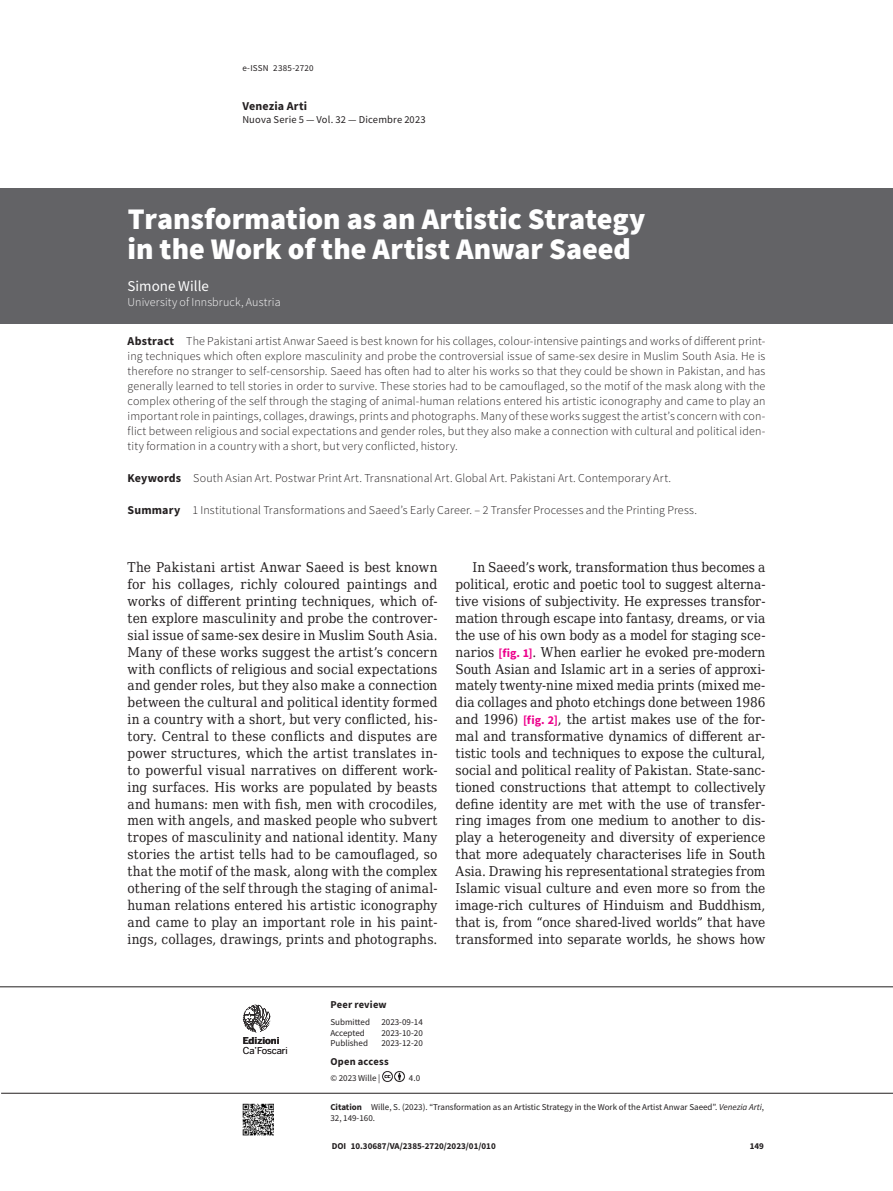
<style>
.page{position:relative;width:893px;height:1191px;background:#fff}
.page>*{position:absolute;margin:0;border:0;box-sizing:border-box;transform-origin:0 0}
.t1{font:900 30px/30px "Source Sans Pro";color:#fff}
.t2{font:15px "Source Sans Pro";color:#fff}
.t3{font:13.5px/16.8px "DejaVu Serif Condensed";letter-spacing:.005em;color:#231f20;text-align:justify}
.t4{font:300 12px/15px "Source Sans Pro";letter-spacing:.01em;color:#231f20;text-align:justify}
.t5{font:300 12px "Source Sans Pro";letter-spacing:.01em;color:#fff}
.t6{font:700 12px "Source Sans Pro";letter-spacing:.015em;color:#231f20}
.t7{font:10.5px "Source Sans Pro";letter-spacing:.015em;color:#231f20}
.t8{font:700 10.5px "Source Sans Pro";letter-spacing:.02em;color:#231f20}
.t9{font:9.45px "Benton Sans";letter-spacing:-.01em;color:#231f20}
.t10{font:700 9.45px "Benton Sans";color:#231f20}
.t11{font:9px/11.2px "Source Sans Pro";color:#231f20}
.t12{font:700 9px "Source Sans Pro";color:#231f20}
.t13{font:9px "Source Sans Pro";letter-spacing:.03em;color:#231f20}
.s1{font-weight:700}
.s2{font-family:"Source Sans Pro";font-weight:700;font-size:12px;color:#ed028c}
.s3{font-style:italic}
</style>
<div class="page">
<hr style="left:1px;top:1093px;width:892px;height:1px;background:#231f20">
<hr style="left:0;top:986px;width:893px;height:1px;background:#231f20">
<svg style="left:382px;top:1071px;width:23px;height:11px"></svg>
<svg style="left:243px;top:1004px;width:27px;height:28px"></svg>
<img style="left:242px;top:1103px;width:32px;height:32px">
<div style="left:0;top:188px;width:893px;height:135px;background:#636366"></div>
<p class="t13" style="left:242px;top:62px;width:73px">e-ISSN 2385-2720</p>
<p class="t6" style="left:242px;top:98px;width:66px">Venezia Arti</p>
<p class="t7" style="left:242px;top:113px;width:185px">Nuova Serie 5 — Vol. 32 — Dicembre 2023</p>
<h1 class="t1" style="left:128px;top:203px;width:519px">Transformation as an Artistic Strategy in the Work of the Artist Anwar Saeed</h1>
<p class="t2" style="left:128px;top:276px;width:83px">Simone Wille</p>
<p class="t5" style="left:128px;top:294px;width:154px">University of Innsbruck, Austria</p>
<p class="t4" style="left:128px;top:333px;width:639px"><span class="s1">Abstract</span> The Pakistani artist Anwar Saeed is best known for his collages, colour-intensive paintings and works of different print&shy;ing techniques which often explore masculinity and probe the controversial issue of same-sex desire in Muslim South Asia. He is therefore no stranger to self-censorship. Saeed has often had to alter his works so that they could be shown in Pakistan, and has generally learned to tell stories in order to survive. These stories had to be camouflaged, so the motif of the mask along with the complex othering of the self through the staging of animal-human relations entered his artistic iconography and came to play an important role in paintings, collages, drawings, prints and photographs. Many of these works suggest the artist’s concern with con&shy;flict between religious and social expectations and gender roles, but they also make a connection with cultural and political iden&shy;tity formation in a country with a short, but very conflicted, history.</p>
<p class="t4" style="left:128px;top:470px;width:545px"><span class="s1">Keywords</span> South Asian Art. Postwar Print Art. Transnational Art. Global Art. Pakistani Art. Contemporary Art.</p>
<p class="t4" style="left:128px;top:502px;width:571px"><span class="s1">Summary</span> 1 Institutional Transformations and Saeed’s Early Career. – 2 Transfer Processes and the Printing Press.</p>
<p class="t3" style="left:128px;top:558px;width:311px">The Pakistani artist Anwar Saeed is best known for his collages, richly coloured paintings and works of different printing techniques, which of&shy;ten explore masculinity and probe the controver&shy;sial issue of same-sex desire in Muslim South Asia.<br>Many of these works suggest the artist’s concern with conflicts of religious and social expectations and gender roles, but they also make a connection between the cultural and political identity formed in a country with a short, but very conflicted, his&shy;tory. Central to these conflicts and disputes are power structures, which the artist translates in&shy;to powerful visual narratives on different work&shy;ing surfaces. His works are populated by beasts and humans: men with fish, men with crocodiles, men with angels, and masked people who subvert tropes of masculinity and national identity. Many stories the artist tells had to be camouflaged, so that the motif of the mask, along with the complex othering of the self through the staging of animal&shy;human relations entered his artistic iconography and came to play an important role in his paint&shy;ings, collages, drawings, prints and photographs.</p>
<p class="t3" style="left:455px;top:558px;width:311px;text-indent:17px">In Saeed’s work, transformation thus becomes a political, erotic and poetic tool to suggest alterna&shy;tive visions of subjectivity. He expresses transfor&shy;mation through escape into fantasy, dreams, or via the use of his own body as a model for staging sce&shy;narios <span class="s2">[fig. 1]</span>. When earlier he evoked pre-modern South Asian and Islamic art in a series of approxi&shy;mately twenty-nine mixed media prints (mixed me&shy;dia collages and photo etchings done between 1986 and 1996) <span class="s2">[fig. 2]</span>, the artist makes use of the for&shy;mal and transformative dynamics of different ar&shy;tistic tools and techniques to expose the cultural, social and political reality of Pakistan. State-sanc&shy;tioned constructions that attempt to collectively define identity are met with the use of transfer&shy;ring images from one medium to another to dis&shy;play a heterogeneity and diversity of experience that more adequately characterises life in South Asia. Drawing his representational strategies from Islamic visual culture and even more so from the image-rich cultures of Hinduism and Buddhism, that is, from “once shared-lived worlds” that have transformed into separate worlds, he shows how</p>
<p class="t10" style="left:243px;top:1035px;width:38px">Edizioni</p>
<p class="t9" style="left:243px;top:1045px;width:47px">Ca’Foscari</p>
<p class="t8" style="left:330px;top:997px;width:58px">Peer review</p>
<p class="t11" style="left:330px;top:1016px;width:41px">Submitted</p>
<p class="t11" style="left:381px;top:1016px;width:43px">2023-09-14</p>
<p class="t11" style="left:330px;top:1027px;width:36px">Accepted</p>
<p class="t11" style="left:381px;top:1027px;width:43px">2023-10-20</p>
<p class="t11" style="left:330px;top:1037px;width:39px">Published</p>
<p class="t11" style="left:381px;top:1037px;width:43px">2023-12-20</p>
<p class="t8" style="left:330px;top:1054px;width:60px">Open access</p>
<p class="t11" style="left:330px;top:1072px;width:51px">© 2023 Wille |</p>
<p class="t11" style="left:409px;top:1072px;width:13px">4.0</p>
<p class="t11" style="left:330px;top:1101px;width:435px"><span class="s1">Citation</span> Wille, S. (2023). “Transformation as an Artistic Strategy in the Work of the Artist Anwar Saeed”. <span class="s3">Venezia Arti</span>,<br>32, 149-160.</p>
<p class="t12" style="left:332px;top:1139px;width:166px">DOI 10.30687/VA/2385-2720/2023/01/010</p>
<p class="t12" style="left:750px;top:1139px;width:16px">149</p>
</div>
